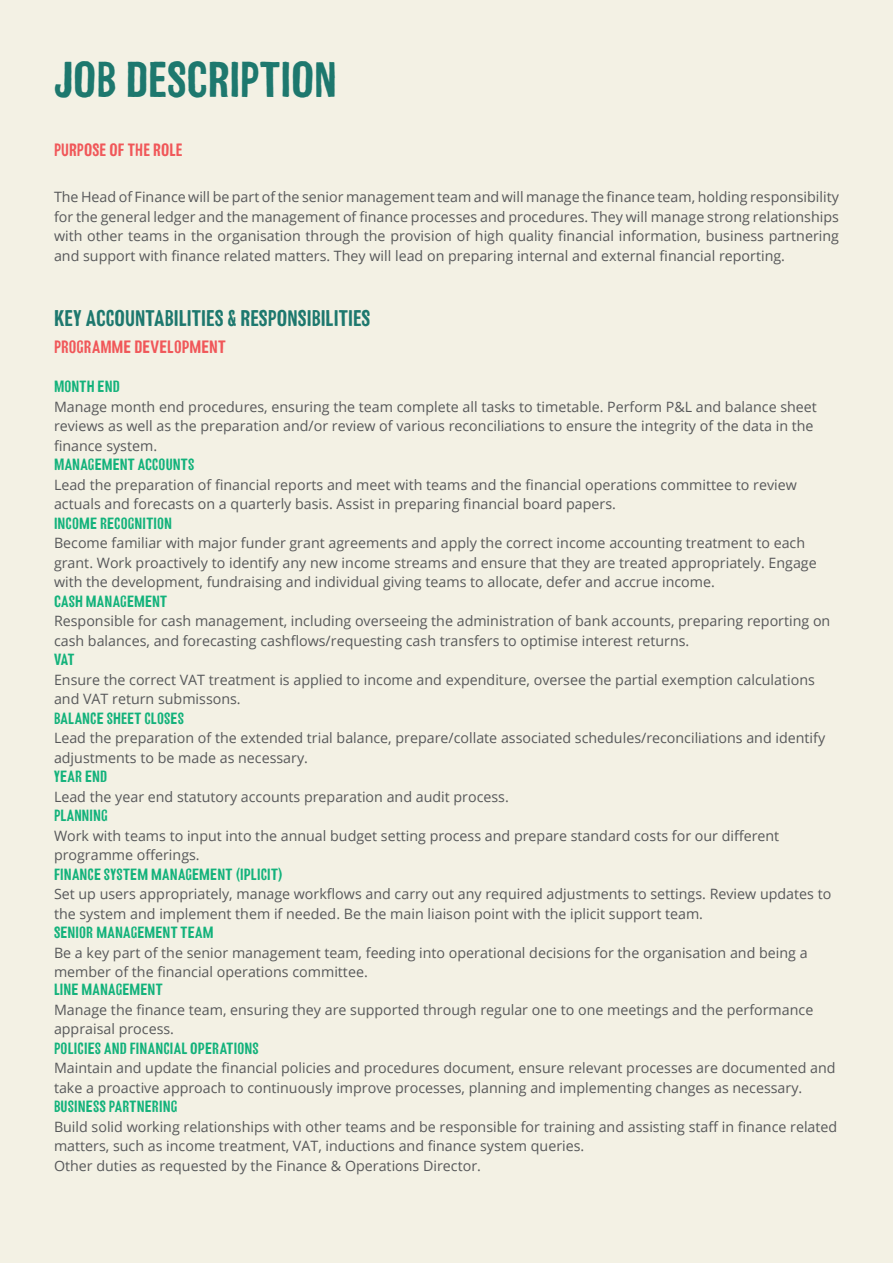
<style>
.page{position:relative;width:893px;height:1263px;background:#f3f1e4}
.page>*{position:absolute;margin:0;border:0;box-sizing:border-box;transform-origin:0 0}
.t1{font:46.5px "Trunk";color:#1d786e}
.heading_2{font:21px "Trunk";letter-spacing:.005em;color:#1d786e}
.t2{font:16.5px "Trunk";letter-spacing:.01em;color:#f05759}
.t3{font:15px "Trunk";letter-spacing:.01em;color:#13b27b}
.heading_2-2{font:14.25px/19.5px "Open Sans";color:#57585a}
</style>
<div class="page">
<p class="t1" style="left:54px;top:59px;width:285px">JOB DESCRIPTION</p>
<p class="t2" style="left:54px;top:142px;width:130px">PURPOSE OF THE ROLE</p>
<p class="heading_2-2" style="left:54px;top:187px;width:786px;text-align:justify">The Head of Finance will be part of the senior management team and will manage the finance team, holding responsibility for the general ledger and the management of finance processes and procedures. They will manage strong relationships with other teams in the organisation through the provision of high quality financial information, business partnering and support with finance related matters. They will lead on preparing internal and external financial reporting.</p>
<p class="heading_2" style="left:54px;top:309px;width:318px">KEY ACCOUNTABILITIES &amp; RESPONSIBILITIES</p>
<p class="t2" style="left:54px;top:340px;width:173px">PROGRAMME DEVELOPMENT</p>
<p class="t3" style="left:54px;top:380px;width:67px">MONTH END</p>
<p class="heading_2-2" style="left:54px;top:396px;width:764px">Manage month end procedures, ensuring the team complete all tasks to timetable. Perform P&amp;L and balance sheet reviews as well as the preparation and/or review of various reconciliations to ensure the integrity of the data in the finance system.</p>
<p class="t3" style="left:54px;top:458px;width:142px">MANAGEMENT ACCOUNTS</p>
<p class="heading_2-2" style="left:54px;top:474px;width:744px">Lead the preparation of financial reports and meet with teams and the financial operations committee to review actuals and forecasts on a quarterly basis. Assist in preparing financial board papers.</p>
<p class="t3" style="left:54px;top:516px;width:120px">INCOME RECOGNITION</p>
<p class="heading_2-2" style="left:54px;top:533px;width:764px">Become familiar with major funder grant agreements and apply the correct income accounting treatment to each grant. Work proactively to identify any new income streams and ensure that they are treated appropriately. Engage with the development, fundraising and individual giving teams to allocate, defer and accrue income.</p>
<p class="t3" style="left:54px;top:594px;width:115px">CASH MANAGEMENT</p>
<p class="heading_2-2" style="left:54px;top:611px;width:778px">Responsible for cash management, including overseeing the administration of bank accounts, preparing reporting on cash balances, and forecasting cashflows/requesting cash transfers to optimise interest returns.</p>
<p class="t3" style="left:54px;top:653px;width:22px">VAT</p>
<p class="heading_2-2" style="left:54px;top:669px;width:762px">Ensure the correct VAT treatment is applied to income and expenditure, oversee the partial exemption calculations and VAT return submissons.</p>
<p class="t3" style="left:54px;top:711px;width:131px">BALANCE SHEET CLOSES</p>
<p class="heading_2-2" style="left:54px;top:728px;width:773px">Lead the preparation of the extended trial balance, prepare/collate associated schedules/reconciliations and identify adjustments to be made as necessary.</p>
<p class="t3" style="left:54px;top:770px;width:55px">YEAR END</p>
<p class="heading_2-2" style="left:54px;top:786px;width:456px">Lead the year end statutory accounts preparation and audit process.</p>
<p class="t3" style="left:54px;top:809px;width:55px">PLANNING</p>
<p class="heading_2-2" style="left:54px;top:825px;width:727px">Work with teams to input into the annual budget setting process and prepare standard costs for our different programme offerings.</p>
<p class="t3" style="left:54px;top:867px;width:231px">FINANCE SYSTEM MANAGEMENT (IPLICIT)</p>
<p class="heading_2-2" style="left:54px;top:884px;width:779px">Set up users appropriately, manage workflows and carry out any required adjustments to settings. Review updates to the system and implement them if needed. Be the main liaison point with the iplicit support team.</p>
<p class="t3" style="left:54px;top:926px;width:161px">SENIOR MANAGEMENT TEAM</p>
<p class="heading_2-2" style="left:54px;top:942px;width:755px">Be a key part of the senior management team, feeding into operational decisions for the organisation and being a member of the financial operations committee.</p>
<p class="t3" style="left:54px;top:983px;width:110px">LINE MANAGEMENT</p>
<p class="heading_2-2" style="left:54px;top:999px;width:761px">Manage the finance team, ensuring they are supported through regular one to one meetings and the performance appraisal process.</p>
<p class="t3" style="left:54px;top:1041px;width:206px">POLICIES AND FINANCIAL OPERATIONS</p>
<p class="heading_2-2" style="left:54px;top:1058px;width:783px">Maintain and update the financial policies and procedures document, ensure relevant processes are documented and take a proactive approach to continuously improve processes, planning and implementing changes as necessary.</p>
<p class="t3" style="left:54px;top:1100px;width:125px">BUSINESS PARTNERING</p>
<p class="heading_2-2" style="left:54px;top:1116px;width:785px">Build solid working relationships with other teams and be responsible for training and assisting staff in finance related matters, such as income treatment, VAT, inductions and finance system queries.</p>
<p class="heading_2-2" style="left:54px;top:1155px;width:428px">Other duties as requested by the Finance &amp; Operations Director.</p>
</div>
